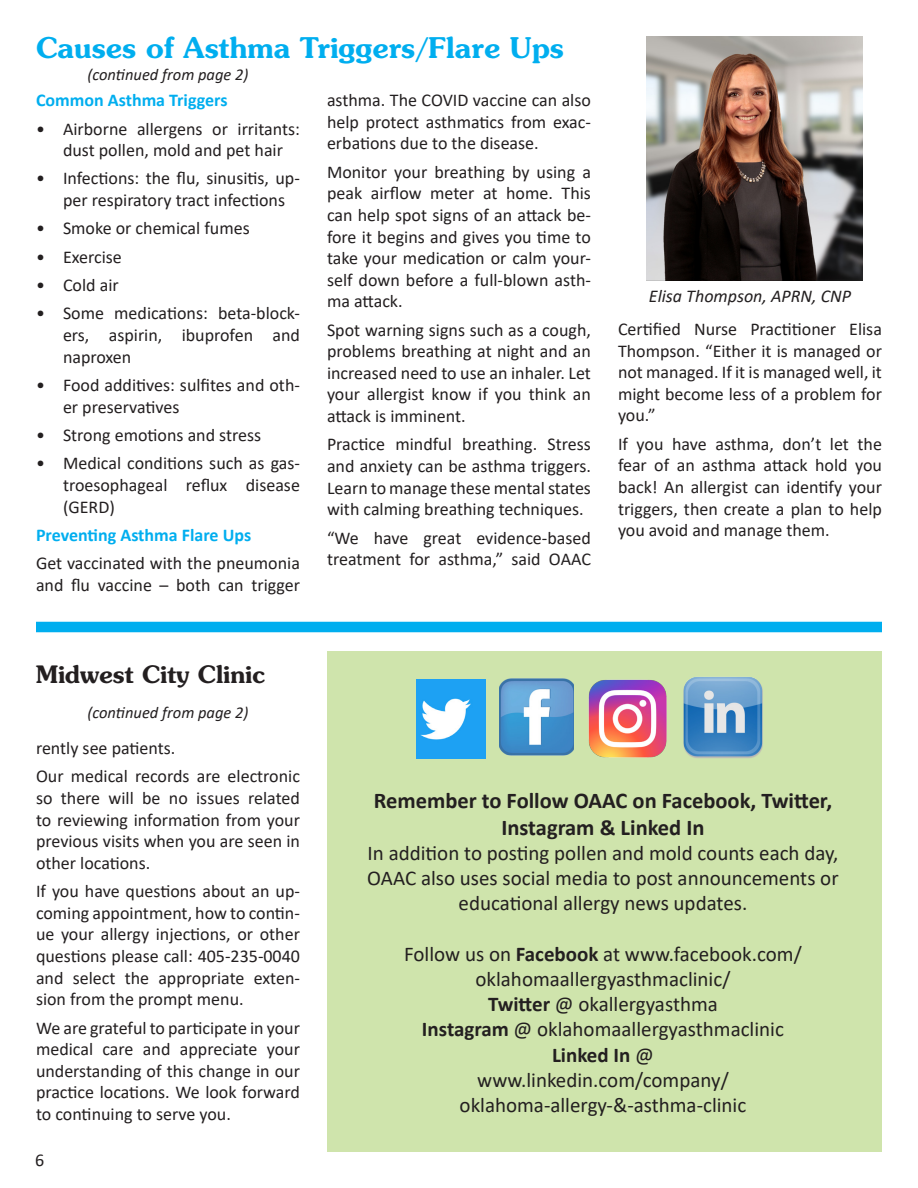
<style>
.page{position:relative;width:918px;height:1188px;background:#fff}
.page>*{position:absolute;margin:0;border:0;box-sizing:border-box;transform-origin:0 0}
.t1{font:600 28.5px "Souvenir";color:#00aeef}
.t2{font:600 24px "Souvenir";color:#231f20}
.t3{font:700 22.5px/27px "Calibri";color:#231f20;text-align:center}
.t4{font:21px/25.2px "Calibri";color:#231f20;text-align:center}
.t5{font:700 21px "Calibri";color:#231f20}
.t6{font:18px/21.6px "Calibri";color:#231f20;text-align:justify}
.t7{font:700 18px "Calibri";color:#00aeef}
.t8{font:italic 18px "Calibri";color:#231f20}
.t9{font:italic 16.5px "Calibri";color:#231f20}
.s1{font-weight:700}
.s2{font-weight:400}
</style>
<div class="page">
<div style="left:327px;top:652px;width:555px;height:500px;background:#cfe4ac"></div>
<img style="left:499px;top:678px;width:75px;height:78px">
<img style="left:416px;top:679px;width:70px;height:80px">
<img style="left:588px;top:679px;width:78px;height:78px">
<img style="left:683px;top:676px;width:80px;height:82px">
<img style="left:646px;top:36px;width:216px;height:244px">
<div style="left:36px;top:622px;width:846px;height:10px;background:#00aeef"></div>
<p class="t1" style="left:36px;top:29px;width:530px">Causes of Asthma Triggers/Flare Ups</p>
<p class="t9" style="left:87px;top:63px;width:163px">(continued from page 2)</p>
<p class="t7" style="left:36px;top:87px;width:193px">Common Asthma Triggers</p>
<p class="t6" style="left:36px;top:117px;width:266px;text-align:center">• Airborne allergens or irritants: dust pollen, mold and pet hair</p>
<p class="t6" style="left:63px;top:167px;width:238px;text-indent:-27px">• Infections: the flu, sinusitis, up&shy;per respiratory tract infections</p>
<p class="t6" style="left:36px;top:217px;width:215px">• Smoke or chemical fumes</p>
<p class="t6" style="left:36px;top:246px;width:87px">• Exercise</p>
<p class="t6" style="left:36px;top:274px;width:84px">• Cold air</p>
<p class="t6" style="left:63px;top:302px;width:238px;text-indent:-27px">• Some medications: beta-block&shy;ers, aspirin, ibuprofen and naproxen</p>
<p class="t6" style="left:63px;top:374px;width:238px;text-indent:-27px">• Food additives: sulfites and oth&shy;er preservatives</p>
<p class="t6" style="left:36px;top:424px;width:227px">• Strong emotions and stress</p>
<p class="t6" style="left:63px;top:452px;width:238px;text-indent:-27px">• Medical conditions such as gas&shy;troesophageal reflux disease (GERD)</p>
<p class="t7" style="left:36px;top:522px;width:217px">Preventing Asthma Flare Ups</p>
<p class="t6" style="left:36px;top:552px;width:266px">Get vaccinated with the pneumonia and flu vaccine – both can trigger</p>
<p class="t6" style="left:327px;top:89px;width:265px">asthma. The COVID vaccine can also help protect asthmatics from exac&shy;erbations due to the disease.</p>
<p class="t6" style="left:327px;top:160px;width:265px">Monitor your breathing by using a peak airflow meter at home. This can help spot signs of an attack be&shy;fore it begins and gives you time to take your medication or calm your&shy;self down before a full-blown asth&shy;ma attack.</p>
<p class="t6" style="left:327px;top:318px;width:266px">Spot warning signs such as a cough, problems breathing at night and an increased need to use an inhaler. Let your allergist know if you think an attack is imminent.</p>
<p class="t6" style="left:327px;top:433px;width:266px">Practice mindful breathing. Stress and anxiety can be asthma triggers.<br>Learn to manage these mental states with calming breathing techniques.</p>
<p class="t6" style="left:327px;top:526px;width:265px">“We have great evidence-based treatment for asthma,” said OAAC</p>
<p class="t8" style="left:649px;top:283px;width:204px">Elisa Thompson, APRN, CNP</p>
<p class="t6" style="left:618px;top:318px;width:265px">Certified Nurse Practitioner Elisa Thompson. “Either it is managed or not managed. If it is managed well, it might become less of a problem for you.”</p>
<p class="t6" style="left:618px;top:433px;width:266px">If you have asthma, don’t let the fear of an asthma attack hold you back! An allergist can identify your triggers, then create a plan to help you avoid and manage them.</p>
<p class="t2" style="left:36px;top:659px;width:230px">Midwest City Clinic</p>
<p class="t9" style="left:87px;top:701px;width:163px">(continued from page 2)</p>
<p class="t6" style="left:36px;top:737px;width:141px">rently see patients.</p>
<p class="t6" style="left:36px;top:765px;width:265px">Our medical records are electronic so there will be no issues related to reviewing information from your previous visits when you are seen in other locations.</p>
<p class="t6" style="left:36px;top:880px;width:266px">If you have questions about an up&shy;coming appointment, how to contin&shy;ue your allergy injections, or other questions please call: 405-235-0040 and select the appropriate exten&shy;sion from the prompt menu.</p>
<p class="t6" style="left:36px;top:1016px;width:266px">We are grateful to participate in your medical care and appreciate your understanding of this change in our practice locations. We look forward to continuing to serve you.</p>
<p class="t6" style="left:35px;top:1148px;width:11px">6</p>
<p class="t3" style="left:374px;top:787px;width:460px">Remember to Follow OAAC on Facebook, Twitter,<br>Instagram &amp; Linked In</p>
<p class="t4" style="left:367px;top:840px;width:473px">In addition to posting pollen and mold counts each day,<br>OAAC also uses social media to post announcements or educational allergy news updates.</p>
<p class="t4" style="left:404px;top:941px;width:399px">Follow us on <span class="s1">Facebook</span> at www.facebook.com/ oklahomaallergyasthmaclinic/</p>
<p class="t4" style="left:488px;top:991px;width:231px"><span class="s1">Twitter</span> @ okallergyasthma</p>
<p class="t4" style="left:422px;top:1016px;width:363px"><span class="s1">Instagram</span> @ oklahomaallergyasthmaclinic</p>
<p class="t5" style="left:552px;top:1040px;width:103px">Linked In <span class="s2">@</span></p>
<p class="t4" style="left:477px;top:1067px;width:253px">www.linkedin.com/company/</p>
<p class="t4" style="left:460px;top:1092px;width:288px">oklahoma-allergy-&amp;-asthma-clinic</p>
</div>
